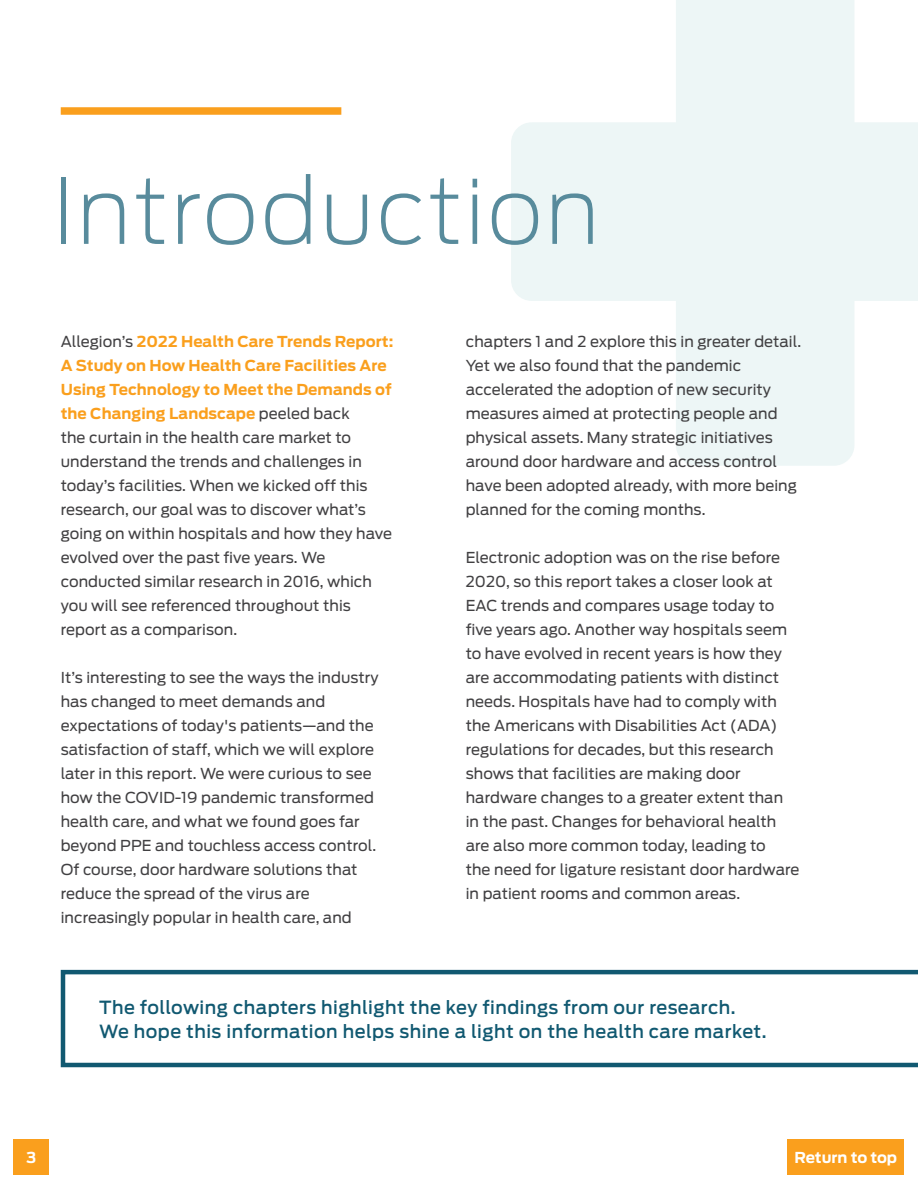
<style>
.page{position:relative;width:918px;height:1188px;background:#fff}
.page>*{position:absolute;margin:0;border:0;box-sizing:border-box;transform-origin:0 0}
.t1{font:200 90px "Antenna";letter-spacing:.025em;color:#588b9c}
.Body_8_5_13pt_-_Blac{font:500 18px/24px "Antenna";letter-spacing:.025em;color:#115971}
.Body_8_5_13pt_-_Blac-2{font:15px/24px "Antenna";letter-spacing:.005em;color:#414042}
.t2{font:700 15px "Antenna";letter-spacing:-.005em;color:#fff}
.s1{font-weight:700;color:#fa9f1d}
</style>
<div class="page">
<div style="left:14px;top:1139px;width:35px;height:35px;background:#fa9f1d"></div>
<svg style="left:61px;top:970px;width:857px;height:97px"></svg>
<svg style="left:511px;top:0;width:407px;height:466px;fill:#edf6f6"></svg>
<div style="left:61px;top:107px;width:280px;height:8px;background:#fa9f1d"></div>
<div style="left:787px;top:1139px;width:117px;height:35px;background:#fa9f1d"></div>
<p class="t1" style="left:52px;top:153px;width:549px">Introduction</p>
<p class="Body_8_5_13pt_-_Blac-2" style="left:61px;top:329px;width:334px">Allegion’s <span class="s1">2022 Health Care Trends Report:<br>A Study on How Health Care Facilities Are Using Technology to Meet the Demands of the Changing Landscape</span> peeled back<br>the curtain in the health care market to understand the trends and challenges in today’s facilities. When we kicked off this research, our goal was to discover what’s going on within hospitals and how they have evolved over the past five years. We conducted similar research in 2016, which you will see referenced throughout this report as a comparison.</p>
<p class="Body_8_5_13pt_-_Blac-2" style="left:61px;top:665px;width:320px">It’s interesting to see the ways the industry has changed to meet demands and expectations of today's patients—and the satisfaction of staff, which we will explore later in this report. We were curious to see how the COVID-19 pandemic transformed health care, and what we found goes far beyond PPE and touchless access control.<br>Of course, door hardware solutions that reduce the spread of the virus are increasingly popular in health care, and</p>
<p class="Body_8_5_13pt_-_Blac-2" style="left:466px;top:329px;width:337px">chapters 1 and 2 explore this in greater detail.<br>Yet we also found that the pandemic accelerated the adoption of new security measures aimed at protecting people and physical assets. Many strategic initiatives around door hardware and access control have been adopted already, with more being planned for the coming months.</p>
<p class="Body_8_5_13pt_-_Blac-2" style="left:466px;top:545px;width:335px">Electronic adoption was on the rise before 2020, so this report takes a closer look at EAC trends and compares usage today to five years ago. Another way hospitals seem to have evolved in recent years is how they are accommodating patients with distinct needs. Hospitals have had to comply with the Americans with Disabilities Act (ADA) regulations for decades, but this research shows that facilities are making door hardware changes to a greater extent than in the past. Changes for behavioral health are also more common today, leading to<br>the need for ligature resistant door hardware in patient rooms and common areas.</p>
<p class="Body_8_5_13pt_-_Blac" style="left:99px;top:995px;width:669px">The following chapters highlight the key findings from our research.<br>We hope this information helps shine a light on the health care market.</p>
<p class="t2" style="left:26px;top:1147px;width:11px">3</p>
<p class="t2" style="left:795px;top:1147px;width:104px">Return to top</p>
</div>
